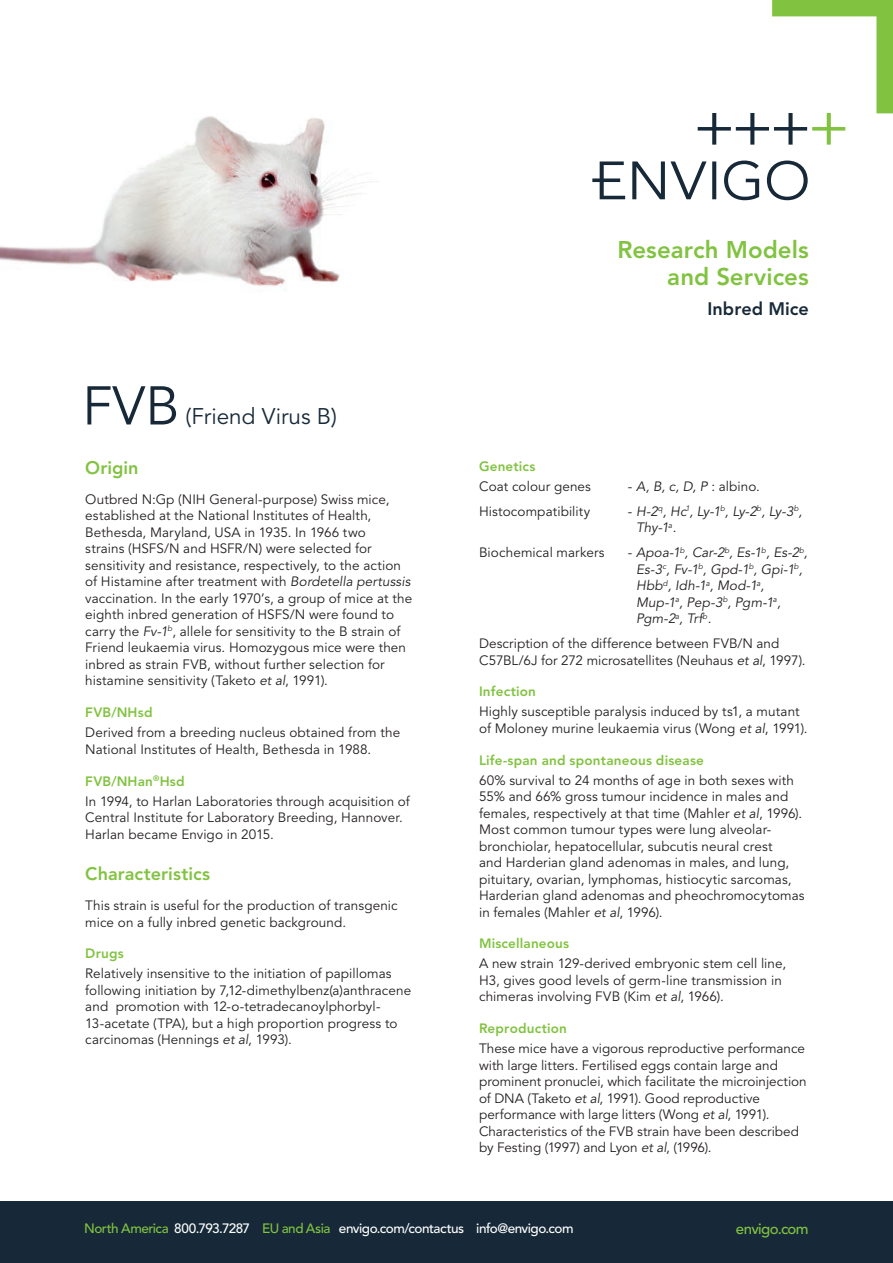
<style>
.page{position:relative;width:893px;height:1263px;background:#fff}
.page>*{position:absolute;margin:0;border:0;box-sizing:border-box;transform-origin:0 0}
.MODEL_-_36_39{font:54px "Avenir LT Std";color:#172938}
.DIVISION_TITLE_-_16{font:800 24px/27px "Avenir LT Std";color:#81c340;text-align:right}
.MODEL_-_36_39-2{font:22.5px "Avenir LT Std";color:#172938}
.SUB_HEADER{font:800 18px "Avenir LT Std";letter-spacing:.005em;color:#81c340}
.MODEL_TYPE_-_12_14{font:800 18px "Avenir LT Std";color:#172938}
.t1{font:500 15px "Avenir LT Std";letter-spacing:-.04em;color:#81c340}
.BODY_-_9_11{font:13.5px/16.5px "Avenir LT Std";letter-spacing:.005em;color:#231f20}
.BODY_-_9_11-2{font:italic 13.5px/16.5px "Avenir LT Std";letter-spacing:.01em;color:#231f20}
.SUBSUB_HEADER{font:800 13.5px "Avenir LT Std";letter-spacing:.015em;color:#81c340}
.t2{font:500 13.5px "Avenir LT Std";letter-spacing:-.035em;color:#fff}
.BODY_-_9_11-3{font:italic 13.5px/16.5px "Avenir LT Std";letter-spacing:-.03em;color:#231f20}
.s1{font-style:italic}
.s2{font-style:normal}
.s3{color:#81c340}
</style>
<div class="page">
<svg style="left:592px;top:161px;width:33px;height:38px"></svg>
<svg style="left:632px;top:161px;width:74px;height:38px"></svg>
<svg style="left:712px;top:161px;width:4px;height:38px"></svg>
<svg style="left:724px;top:161px;width:35px;height:39px"></svg>
<svg style="left:767px;top:161px;width:41px;height:39px"></svg>
<div style="left:0;top:1201px;width:893px;height:62px;background:#172938"></div>
<img style="left:0;top:116px;width:378px;height:175px">
<svg style="left:698px;top:0;width:195px;height:145px"></svg>
<p class="MODEL_-_36_39" style="left:82px;top:375px;width:99px">FVB</p>
<p class="MODEL_-_36_39-2" style="left:186px;top:404px;width:153px">(Friend Virus B)</p>
<p class="SUB_HEADER" style="left:85px;top:457px;width:55px">Origin</p>
<p class="BODY_-_9_11" style="left:85px;top:491px;width:328px">Outbred N:Gp (NIH General-purpose) Swiss mice, established at the National Institutes of Health, Bethesda, Maryland, USA in 1935. In 1966 two<br>strains (HSFS/N and HSFR/N) were selected for sensitivity and resistance, respectively, to the action of Histamine after treatment with <span class="s1">Bordetella pertussis </span>vaccination. In the early 1970’s, a group of mice at the eighth inbred generation of HSFS/N were found to carry the <span class="s1">Fv-1</span><sup>b</sup>, allele for sensitivity to the B strain of Friend leukaemia virus. Homozygous mice were then inbred as strain FVB, without further selection for histamine sensitivity (Taketo <span class="s1">et al</span>, 1991).</p>
<p class="SUBSUB_HEADER" style="left:85px;top:704px;width:69px">FVB/NHsd</p>
<p class="BODY_-_9_11" style="left:85px;top:725px;width:316px">Derived from a breeding nucleus obtained from the<br>National Institutes of Health, Bethesda in 1988.</p>
<p class="SUBSUB_HEADER" style="left:85px;top:773px;width:101px">FVB/NHan<sup>®</sup>Hsd</p>
<p class="BODY_-_9_11" style="left:85px;top:793px;width:326px">In 1994, to Harlan Laboratories through acquisition of<br>Central Institute for Laboratory Breeding, Hannover.<br>Harlan became Envigo in 2015.</p>
<p class="SUB_HEADER" style="left:85px;top:863px;width:126px">Characteristics</p>
<p class="BODY_-_9_11" style="left:85px;top:897px;width:314px">This strain is useful for the production of transgenic mice on a fully inbred genetic background.</p>
<p class="SUBSUB_HEADER" style="left:85px;top:946px;width:40px">Drugs</p>
<p class="BODY_-_9_11" style="left:85px;top:966px;width:327px">Relatively insensitive to the initiation of papillomas following initiation by 7,12-dimethylbenz(a)anthracene and promotion with 12-o-tetradecanoylphorbyl-13-acetate (TPA), but a high proportion progress to carcinomas (Hennings <span class="s1">et al</span>, 1993).</p>
<p class="DIVISION_TITLE_-_16" style="left:618px;top:236px;width:193px">Research Models and Services</p>
<p class="MODEL_TYPE_-_12_14" style="left:707px;top:298px;width:103px">Inbred Mice</p>
<p class="SUBSUB_HEADER" style="left:479px;top:458px;width:58px">Genetics</p>
<p class="BODY_-_9_11" style="left:479px;top:478px;width:113px">Coat colour genes</p>
<p class="BODY_-_9_11" style="left:628px;top:478px;width:134px">- <span class="s1">A, B, c, D, P</span> : albino.</p>
<p class="BODY_-_9_11" style="left:479px;top:503px;width:113px">Histocompatibility</p>
<p class="BODY_-_9_11-3" style="left:636px;top:503px;width:168px;text-indent:-8px"><span class="s2">-</span> H-2<sup>q</sup>, Hc<sup>1</sup>, Ly-1<sup>b</sup>, Ly-2<sup>b</sup>, Ly-3<sup>b</sup>,<br>Thy-1<sup>a</sup><span class="s2">.</span></p>
<p class="BODY_-_9_11" style="left:479px;top:544px;width:127px">Biochemical markers</p>
<p class="BODY_-_9_11-2" style="left:636px;top:544px;width:173px;text-indent:-8px"><span class="s2">-</span> Apoa-1<sup>b</sup>, Car-2<sup>b</sup>, Es-1<sup>b</sup>, Es-2<sup>b</sup>,<br>Es-3<sup>c</sup>, Fv-1<sup>b</sup>, Gpd-1<sup>b</sup>, Gpi-1<sup>b</sup>,<br>Hbb<sup>d</sup>, Idh-1<sup>a</sup>, Mod-1<sup>a</sup>,<br>Mup-1<sup>a</sup>, Pep-3<sup>b</sup>, Pgm-1<sup>a</sup>,<br>Pgm-2<sup>a</sup>, Trf<sup>b</sup><span class="s2">.</span></p>
<p class="BODY_-_9_11" style="left:479px;top:635px;width:328px">Description of the difference between FVB/N and<br>C57BL/6J for 272 microsatellites (Neuhaus <span class="s1">et al</span>, 1997).</p>
<p class="SUBSUB_HEADER" style="left:479px;top:684px;width:58px">Infection</p>
<p class="BODY_-_9_11" style="left:479px;top:704px;width:330px">Highly susceptible paralysis induced by ts1, a mutant of Moloney murine leukaemia virus (Wong <span class="s1">et al</span>, 1991).</p>
<p class="SUBSUB_HEADER" style="left:479px;top:752px;width:226px">Life-span and spontaneous disease</p>
<p class="BODY_-_9_11" style="left:479px;top:772px;width:327px">60% survival to 24 months of age in both sexes with 55% and 66% gross tumour incidence in males and females, respectively at that time (Mahler <span class="s1">et al</span>, 1996).<br>Most common tumour types were lung alveolar&shy;bronchiolar, hepatocellular, subcutis neural crest<br>and Harderian gland adenomas in males, and lung, pituitary, ovarian, lymphomas, histiocytic sarcomas, Harderian gland adenomas and pheochromocytomas in females (Mahler <span class="s1">et al</span>, 1996).</p>
<p class="SUBSUB_HEADER" style="left:479px;top:936px;width:92px">Miscellaneous</p>
<p class="BODY_-_9_11" style="left:479px;top:956px;width:309px">A new strain 129-derived embryonic stem cell line,<br>H3, gives good levels of germ-line transmission in chimeras involving FVB (Kim <span class="s1">et al</span>, 1966).</p>
<p class="SUBSUB_HEADER" style="left:479px;top:1020px;width:89px">Reproduction</p>
<p class="BODY_-_9_11" style="left:479px;top:1041px;width:329px">These mice have a vigorous reproductive performance with large litters. Fertilised eggs contain large and prominent pronuclei, which facilitate the microinjection of DNA (Taketo <span class="s1">et al</span>, 1991). Good reproductive performance with large litters (Wong <span class="s1">et al</span>, 1991).<br>Characteristics of the FVB strain have been described by Festing (1997) and Lyon <span class="s1">et al</span>, (1996).</p>
<p class="t2" style="left:84px;top:1221px;width:491px"><span class="s3">North America</span> 800.793.7287 <span class="s3">EU and Asia</span> envigo.com/contactus info@envigo.com</p>
<p class="t1" style="left:736px;top:1220px;width:74px">envigo.com</p>
</div>
